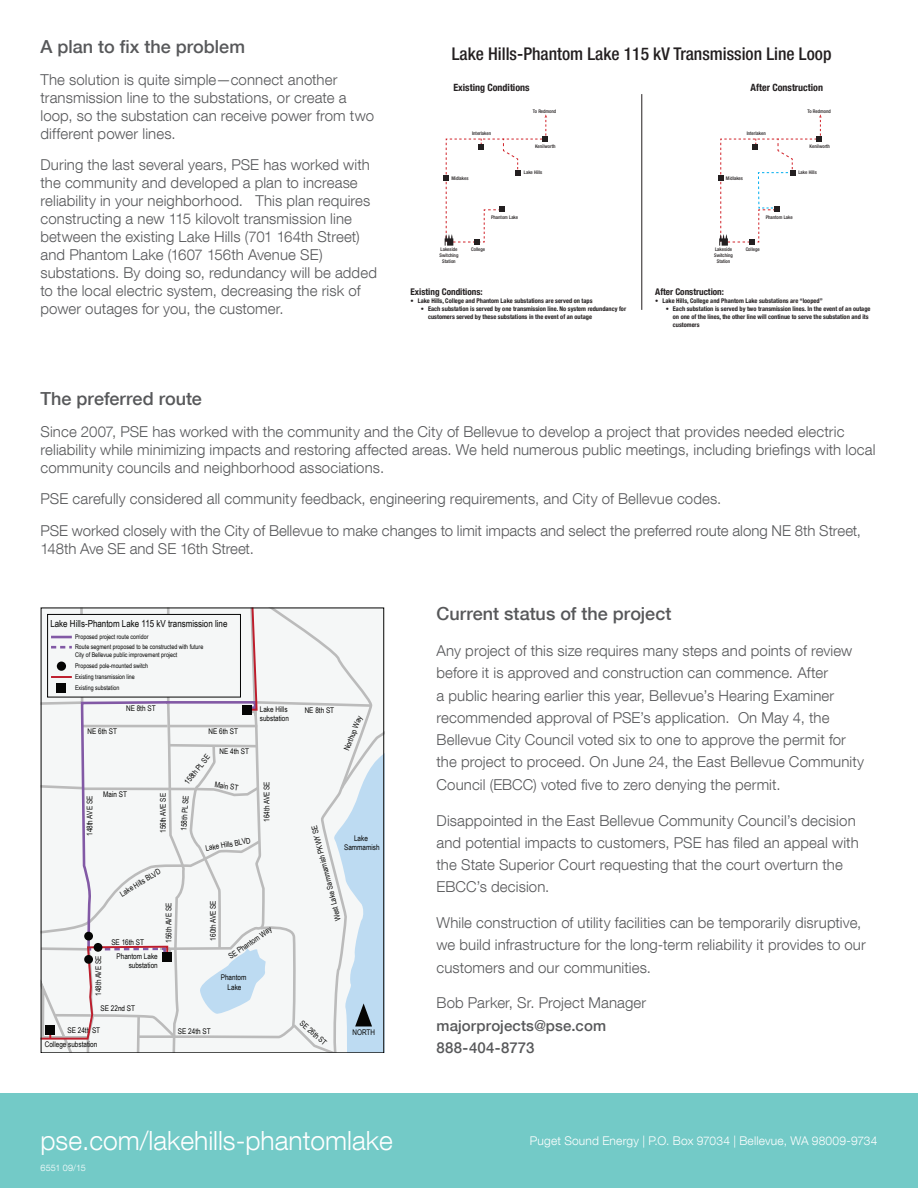
<style>
.page{position:relative;width:918px;height:1188px;background:#fff}
.page>*{position:absolute;margin:0;border:0;box-sizing:border-box;transform-origin:0 0}
.t1{font:300 26.4px "Helvetica Neue LT Com";color:#fff}
.Copy{font:500 18px "Helvetica Neue LT Com";color:#57585a}
.t2{font:500 condensed 17.55px "Helvetica Neue LT Com";color:#231f20}
.Copy-2{font:300 15px/18px "Helvetica Neue LT Com";letter-spacing:.005em;color:#57585a}
.Copy-3{font:500 15px/22.2px "Helvetica Neue LT Com";letter-spacing:.01em;color:#57585a}
.Copy-4{font:300 12px "Helvetica Neue LT Com";letter-spacing:.015em;color:#fff}
.t3{font:700 condensed 10.05px "Helvetica Neue LT Com";color:#231f20}
.t4{font:9.75px "Arial Narrow";color:#050504}
.t5{font:700 condensed 9.15px "Helvetica Neue LT Com";color:#231f20}
.t6{font:300 9px "Helvetica Neue LT Com";letter-spacing:.02em;color:#fff}
.t7{font:7.8px/9.3px "Arial Narrow";color:#050504;text-align:center}
.t8{font:700 condensed 6.45px/8.2px "Helvetica Neue LT Com";color:#231f20}
.t9{font:6.45px/10.2px "Arial Narrow";color:#050504}
.t10{font:500 condensed 4.95px/6px "Helvetica Neue LT Com";color:#231f20;text-align:center}
.s1{font-weight:300}
</style>
<div class="page">
<div style="left:0;top:1094px;width:918px;height:94px;background:#73cac7"></div>
<svg style="left:40px;top:607px;width:344px;height:446px"></svg>
<div style="left:84px;top:955px;width:9px;height:9px;background:#050504;border-radius:50%"></div>
<div style="left:84px;top:932px;width:9px;height:9px;background:#050504;border-radius:50%"></div>
<div style="left:94px;top:943px;width:8px;height:9px;background:#050504;border-radius:50%"></div>
<hr style="left:642px;top:94px;width:1px;height:216px;background:#231f20">
<svg style="left:444px;top:114px;width:103px;height:132px"></svg>
<svg style="left:718px;top:114px;width:104px;height:132px"></svg>
<p class="Copy" style="left:40px;top:36px;width:206px">A plan to fix the problem</p>
<p class="Copy-2" style="left:40px;top:70px;width:335px">The solution is quite simple—connect another transmission line to the substations, or create a loop, so the substation can receive power from two different power lines.</p>
<p class="Copy-2" style="left:40px;top:156px;width:338px">During the last several years, PSE has worked with the community and developed a plan to increase reliability in your neighborhood. This plan requires constructing a new 115 kilovolt transmission line between the existing Lake Hills (701 164th Street) and Phantom Lake (1607 156th Avenue SE) substations. By doing so, redundancy will be added to the local electric system, decreasing the risk of power outages for you, the customer.</p>
<p class="t2" style="left:452px;top:44px;width:381px">Lake Hills-Phantom Lake 115 kV Transmission Line Loop</p>
<p class="t3" style="left:453px;top:81px;width:78px">Existing Conditions</p>
<p class="t3" style="left:751px;top:81px;width:74px">After Construction</p>
<p class="t10" style="left:533px;top:108px;width:25px">To Redmond</p>
<p class="t10" style="left:808px;top:108px;width:25px">To Redmond</p>
<p class="t10" style="left:472px;top:131px;width:21px">Interlaken</p>
<p class="t10" style="left:747px;top:131px;width:21px">Interlaken</p>
<p class="t10" style="left:524px;top:170px;width:20px">Lake Hills</p>
<p class="t10" style="left:798px;top:170px;width:20px">Lake Hills</p>
<p class="t10" style="left:535px;top:143px;width:22px">Kenilworth</p>
<p class="t10" style="left:810px;top:143px;width:22px">Kenilworth</p>
<p class="t10" style="left:451px;top:175px;width:19px">Midlakes</p>
<p class="t10" style="left:726px;top:175px;width:19px">Midlakes</p>
<p class="t10" style="left:491px;top:214px;width:29px">Phantom Lake</p>
<p class="t10" style="left:766px;top:214px;width:29px">Phantom Lake</p>
<p class="t10" style="left:471px;top:247px;width:16px">College</p>
<p class="t10" style="left:746px;top:247px;width:16px">College</p>
<p class="t10" style="left:440px;top:247px;width:20px">Lakeside<br>Switching<br>Station</p>
<p class="t10" style="left:714px;top:247px;width:20px">Lakeside<br>Switching<br>Station</p>
<p class="t5" style="left:411px;top:286px;width:74px">Existing Conditions:</p>
<p class="t8" style="left:411px;top:296px;width:184px">• Lake Hills, College and Phantom Lake substations are served on taps</p>
<p class="t8" style="left:428px;top:305px;width:200px;text-indent:-7px">• Each substation is served by one transmission line. No system redundancy for customers served by these substations in the event of an outage</p>
<p class="t5" style="left:655px;top:286px;width:70px">After Construction:</p>
<p class="t8" style="left:655px;top:296px;width:169px">• Lake Hills, College and Phantom Lake substations are “looped”</p>
<p class="t8" style="left:673px;top:305px;width:199px;text-indent:-7px">• Each substation is served by two transmission lines. In the event of an outage on one of the lines, the other line will continue to serve the substation and its customers</p>
<p class="Copy" style="left:40px;top:388px;width:163px">The preferred route</p>
<p class="Copy-2" style="left:40px;top:422px;width:837px">Since 2007, PSE has worked with the community and the City of Bellevue to develop a project that provides needed electric reliability while minimizing impacts and restoring affected areas. We held numerous public meetings, including briefings with local community councils and neighborhood associations.</p>
<p class="Copy-2" style="left:40px;top:489px;width:682px">PSE carefully considered all community feedback, engineering requirements, and City of Bellevue codes.</p>
<p class="Copy-2" style="left:40px;top:521px;width:822px">PSE worked closely with the City of Bellevue to make changes to limit impacts and select the preferred route along NE 8th Street,<br>148th Ave SE and SE 16th Street.</p>
<p class="t4" style="left:50px;top:616px;width:179px">Lake Hills-Phantom Lake 115 kV transmission line</p>
<p class="t9" style="left:75px;top:631px;width:130px">Proposed project route corridor<br>Route segment proposed to be constructed with future</p>
<p class="t9" style="left:75px;top:649px;width:104px">City of Bellevue public improvement project</p>
<p class="t9" style="left:75px;top:671px;width:61px">Existing transmission line</p>
<p class="t9" style="left:75px;top:661px;width:75px">Proposed pole-mounted switch</p>
<p class="t9" style="left:75px;top:683px;width:46px">Existing substation</p>
<p class="t7" style="left:126px;top:703px;width:31px">NE 8th ST</p>
<p class="t7" style="left:305px;top:705px;width:31px">NE 8th ST</p>
<p class="t7" style="left:260px;top:704px;width:31px;text-align:left">Lake Hills substation</p>
<p class="t7" style="left:342px;top:749px;width:39px;rotate:-69deg">Northup Way</p>
<p class="t7" style="left:88px;top:726px;width:31px">NE 6th ST</p>
<p class="t7" style="left:209px;top:726px;width:31px">NE 6th ST</p>
<p class="t7" style="left:220px;top:746px;width:31px">NE 4th ST</p>
<p class="t7" style="left:215px;top:780px;width:25px;rotate:8deg">Main ST</p>
<p class="t7" style="left:103px;top:790px;width:25px">Main ST</p>
<p class="t7" style="left:205px;top:844px;width:47px;rotate:-11deg">Lake Hills BLVD</p>
<p class="t7" style="left:118px;top:890px;width:47px;rotate:-31deg">Lake Hills BLVD</p>
<p class="t7" style="left:182px;top:780px;width:37px;rotate:-51deg">158th PL SE</p>
<p class="t7" style="left:262px;top:822px;width:42px;rotate:-90deg">164th AVE SE</p>
<p class="t7" style="left:158px;top:833px;width:42px;rotate:-90deg">156th AVE SE</p>
<p class="t7" style="left:179px;top:830px;width:37px;rotate:-87deg">158th PL SE</p>
<p class="t7" style="left:85px;top:836px;width:42px;rotate:-90deg">148th AVE SE</p>
<p class="t7" style="left:333px;top:922px;width:100px;rotate:-104deg">West Lake Sammamish PKWY SE</p>
<p class="t7" style="left:344px;top:833px;width:37px">Lake<br>Sammamish</p>
<p class="t7" style="left:164px;top:943px;width:42px;rotate:-90deg">156th AVE SE</p>
<p class="t7" style="left:208px;top:941px;width:42px;rotate:-90deg">160th AVE SE</p>
<p class="t7" style="left:227px;top:952px;width:52px;rotate:-34deg">SE Phantom Way</p>
<p class="t7" style="left:111px;top:937px;width:34px">SE 16th ST</p>
<p class="t7" style="left:117px;top:951px;width:43px;text-align:right">Phantom Lake substation</p>
<p class="t7" style="left:93px;top:996px;width:42px;rotate:-90deg">148th AVE SE</p>
<p class="t7" style="left:221px;top:973px;width:27px">Phantom<br>Lake</p>
<p class="t7" style="left:101px;top:1003px;width:36px">SE 22nd ST</p>
<p class="t7" style="left:67px;top:1026px;width:34px">SE 24th ST</p>
<p class="t7" style="left:178px;top:1027px;width:34px">SE 24th ST</p>
<p class="t7" style="left:304px;top:1018px;width:34px;rotate:41deg">SE 26th ST</p>
<p class="t7" style="left:45px;top:1039px;width:54px">College substation</p>
<p class="t7" style="left:353px;top:1027px;width:24px">NORTH</p>
<p class="Copy" style="left:437px;top:603px;width:236px">Current status of the project</p>
<p class="Copy-2" style="left:437px;top:639px;width:429px;line-height:22.2px">Any project of this size requires many steps and points of review before it is approved and construction can commence. After<br>a public hearing earlier this year, Bellevue’s Hearing Examiner recommended approval of PSE’s application. On May 4, the Bellevue City Council voted six to one to approve the permit for the project to proceed. On June 24, the East Bellevue Community Council (EBCC) voted five to zero denying the permit.</p>
<p class="Copy-2" style="left:437px;top:809px;width:424px;line-height:22.2px">Disappointed in the East Bellevue Community Council’s decision and potential impacts to customers, PSE has filed an appeal with the State Superior Court requesting that the court overturn the EBCC’s decision.</p>
<p class="Copy-2" style="left:437px;top:911px;width:431px;line-height:22.2px">While construction of utility facilities can be temporarily disruptive, we build infrastructure for the long-term reliability it provides to our customers and our communities.</p>
<p class="Copy-3" style="left:437px;top:992px;width:211px"><span class="s1">Bob Parker, Sr. Project Manager </span>majorprojects@pse.com<br>888-404-8773</p>
<p class="t1" style="left:40px;top:1125px;width:354px">pse.com/lakehills-phantomlake</p>
<p class="Copy-4" style="left:530px;top:1133px;width:349px">Puget Sound Energy | P.O. Box 97034 | Bellevue, WA 98009-9734</p>
<p class="t6" style="left:40px;top:1162px;width:47px">6551 09/15</p>
</div>
